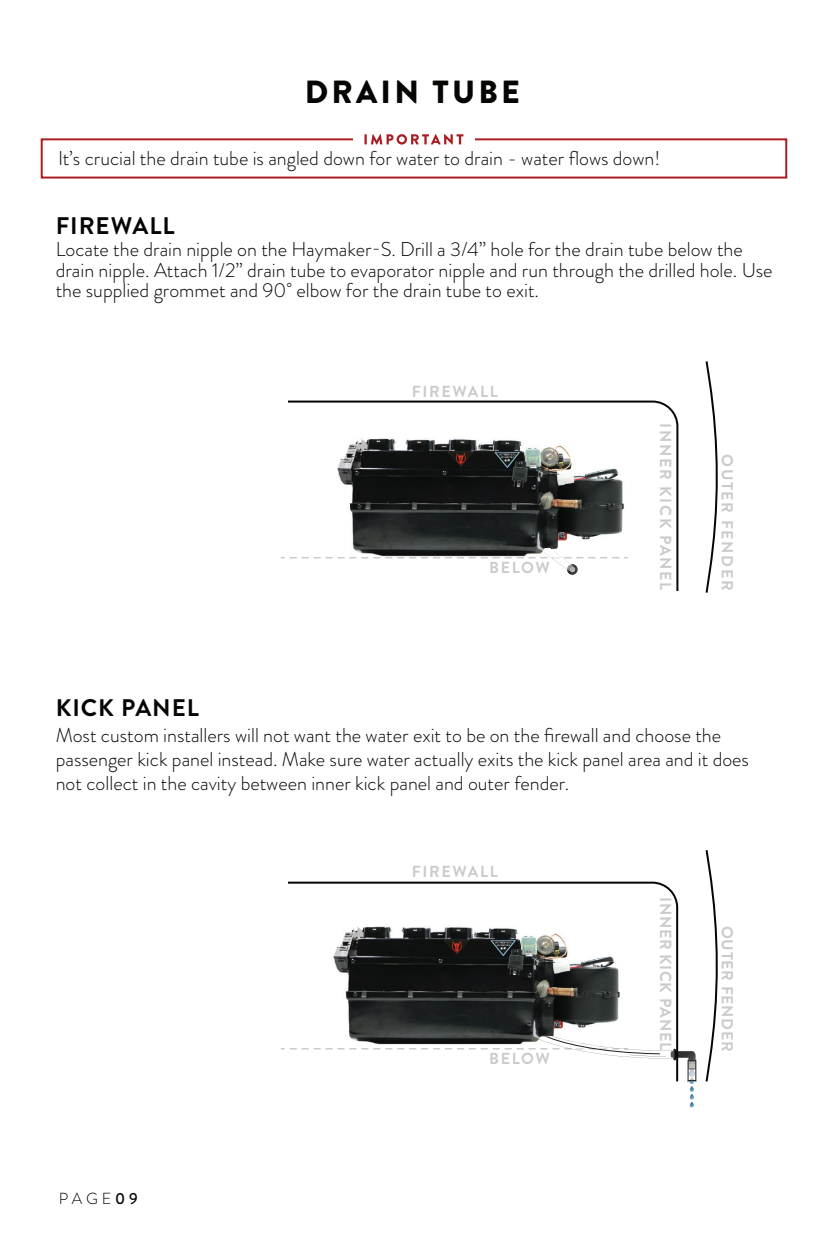
<style>
.page{position:relative;width:828px;height:1260px;background:#fff}
.page>*{position:absolute;margin:0;border:0;box-sizing:border-box;transform-origin:0 0}
.t1{font:900 32px "Brandon Grotesque";letter-spacing:.1em;color:#050504}
.t2{font:700 24px "Brandon Grotesque";letter-spacing:.04em;color:#050504}
.t3{font:300 20px/20.6px "Brandon Grotesque";color:#050504}
.t4{font:700 16px "Brandon Grotesque";letter-spacing:.1em;color:#cbcbcb}
.t5{font:700 16px "Brandon Grotesque";letter-spacing:.04em;color:#cbcbcb}
.t6{font:300 16px "Brandon Grotesque";color:#050504}
.s1{font-weight:500}
</style>
<div class="page">
<svg style="left:288px;top:400px;width:391px;height:191px"></svg>
<svg style="left:560px;top:533px;width:5px;height:5px"></svg>
<svg style="left:705px;top:361px;width:13px;height:232px"></svg>
<div style="left:41px;top:138px;width:746px;height:41px;border:2px solid #aa1e21"></div>
<div style="left:353px;top:129px;width:122px;height:20px;background:#fff"></div>
<svg style="left:364px;top:134px;width:100px;height:11px"></svg>
<svg style="left:705px;top:850px;width:13px;height:232px"></svg>
<svg style="left:288px;top:881px;width:391px;height:168px"></svg>
<svg style="left:290px;top:1035px;width:406px;height:72px"></svg>
<svg style="left:290px;top:549px;width:329px;height:26px"></svg>
<img style="left:549px;top:548px;width:18px;height:14px">
<h1 class="t1" style="left:305px;top:69px;width:217px">DRAIN TUBE</h1>
<p class="t3" style="left:58px;top:148px;width:604px">It’s crucial the drain tube is angled down for water to drain - water flows down!</p>
<p class="t2" style="left:56px;top:209px;width:120px">FIREWALL</p>
<p class="t3" style="left:56px;top:239px;width:718px">Locate the drain nipple on the Haymaker-S. Drill a 3/4” hole for the drain tube below the drain nipple. Attach 1/2” drain tube to evaporator nipple and run through the drilled hole. Use the supplied grommet and 90˚ elbow for the drain tube to exit.</p>
<p class="t2" style="left:56px;top:691px;width:145px">KICK PANEL</p>
<p class="t4" style="left:412px;top:381px;width:87px">FIREWALL</p>
<p class="t4" style="left:489px;top:556px;width:62px">BELOW</p>
<p class="t4" style="left:677px;top:423px;width:169px;rotate:90deg">INNER KICK PANEL</p>
<p class="t4" style="left:739px;top:454px;width:138px;rotate:90deg">OUTER FENDER</p>
<p class="t3" style="left:56px;top:723px;width:695px;line-height:24px">Most custom installers will not want the water exit to be on the firewall and choose the passenger kick panel instead. Make sure water actually exits the kick panel area and it does not collect in the cavity between inner kick panel and outer fender.</p>
<p class="t6" style="left:59px;top:1187px;width:80px">PAGE<span class="s1">09</span></p>
<p class="t4" style="left:412px;top:861px;width:87px">FIREWALL</p>
<p class="t4" style="left:489px;top:1047px;width:62px">BELOW</p>
<p class="t5" style="left:677px;top:897px;width:154px;rotate:90deg">INNER KICK PANEL</p>
<p class="t5" style="left:739px;top:926px;width:127px;rotate:90deg">OUTER FENDER</p>
</div>
